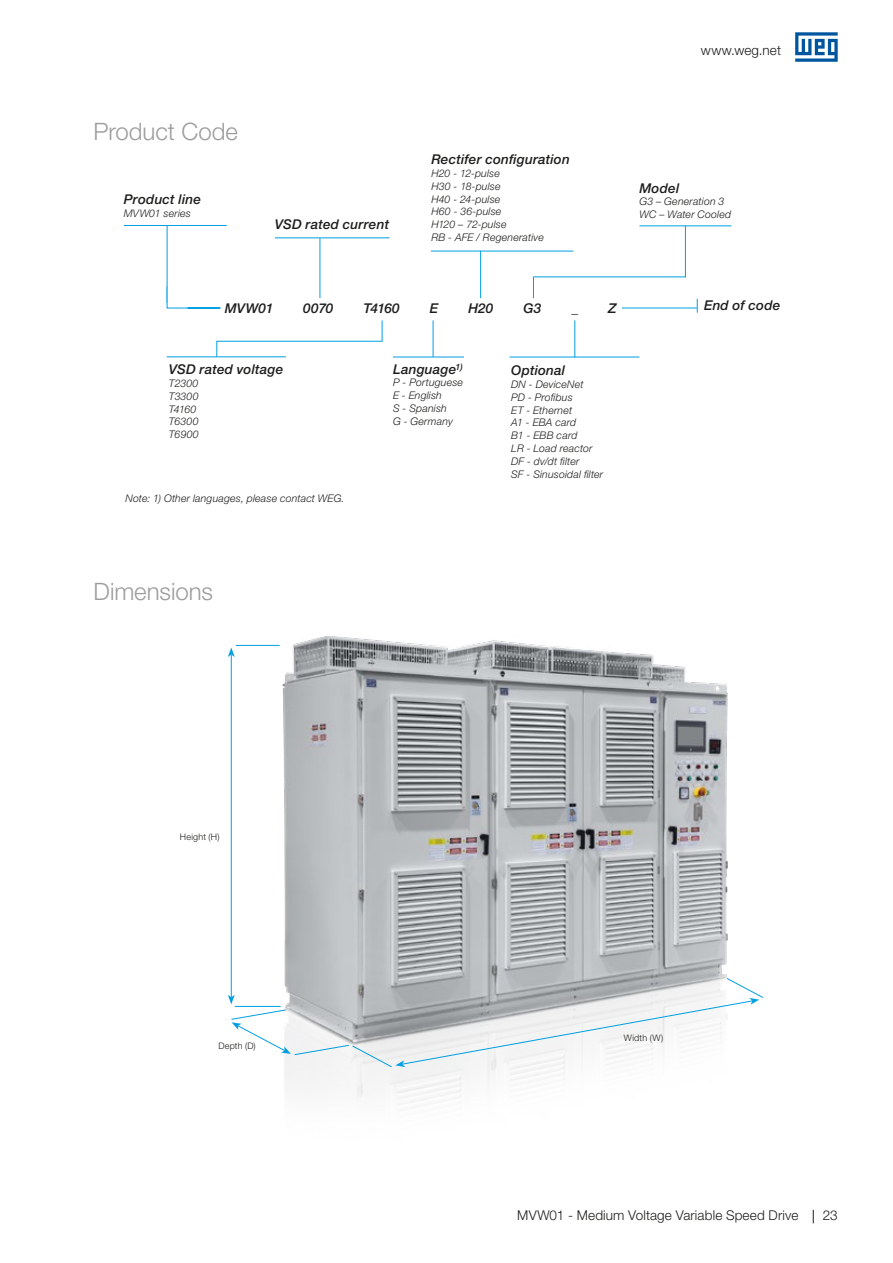
<style>
.page{position:relative;width:893px;height:1263px;background:#fff}
.page>*{position:absolute;margin:0;border:0;box-sizing:border-box;transform-origin:0 0}
.t1{font:300 24px "Helvetica Neue LT Pro";letter-spacing:-.005em;color:#9d9d9d}
.t2{font:italic 500 13.5px "Helvetica Neue LT Pro";letter-spacing:.01em;color:#1d1d1b}
.t3{font:300 13.5px "Helvetica Neue LT Pro";letter-spacing:.01em;color:#1d1d1b}
.t4{font:italic 300 10.5px/12.8px "Helvetica Neue LT Pro";letter-spacing:.015em;color:#1d1d1b}
.t5{font:300 9px "Helvetica Neue LT Pro";letter-spacing:.025em;color:#1d1d1b}
</style>
<div class="page">
<svg style="left:795px;top:32px;width:43px;height:30px"></svg>
<svg style="left:813px;top:1210px;width:1px;height:13px"></svg>
<hr style="left:480px;top:251px;width:1px;height:47px;background:#009fe3">
<hr style="left:685px;top:226px;width:1px;height:51px;background:#009fe3">
<hr style="left:622px;top:308px;width:75px;height:1px;background:#009fe3">
<hr style="left:167px;top:226px;width:1px;height:77px;background:#009fe3">
<hr style="left:320px;top:238px;width:1px;height:60px;background:#009fe3">
<hr style="left:433px;top:320px;width:1px;height:37px;background:#009fe3">
<hr style="left:124px;top:225px;width:103px;height:1px;background:#009fe3">
<hr style="left:393px;top:357px;width:71px;height:1px;background:#009fe3">
<hr style="left:510px;top:357px;width:129px;height:1px;background:#009fe3">
<hr style="left:431px;top:251px;width:142px;height:1px;background:#009fe3">
<hr style="left:275px;top:237px;width:115px;height:1px;background:#009fe3">
<hr style="left:639px;top:225px;width:92px;height:1px;background:#009fe3">
<svg style="left:697px;top:299px;width:1px;height:14px"></svg>
<svg style="left:166px;top:286px;width:55px;height:23px"></svg>
<svg style="left:216px;top:320px;width:167px;height:38px"></svg>
<svg style="left:533px;top:277px;width:1px;height:21px"></svg>
<hr style="left:574px;top:320px;width:1px;height:37px;background:#009fe3">
<hr style="left:533px;top:276px;width:153px;height:1px;background:#009fe3">
<hr style="left:167px;top:356px;width:119px;height:1px;background:#009fe3">
<img style="left:282px;top:636px;width:446px;height:469px">
<hr style="left:231px;top:655px;width:1px;height:342px;background:#009fe3">
<svg style="left:228px;top:647px;width:7px;height:10px"></svg>
<hr style="left:236px;top:645px;width:44px;height:1px;background:#009fe3">
<svg style="left:228px;top:977px;width:536px;height:91px"></svg>
<h1 class="t1" style="left:94px;top:117px;width:146px">Product Code</h1>
<p class="t2" style="left:124px;top:191px;width:79px">Product line</p>
<p class="t4" style="left:124px;top:207px;width:69px">MVW01 series</p>
<p class="t2" style="left:275px;top:216px;width:116px">VSD rated current</p>
<p class="t2" style="left:431px;top:151px;width:140px">Rectifer configuration</p>
<p class="t4" style="left:431px;top:167px;width:114px">H20 - 12-pulse<br>H30 - 18-pulse<br>H40 - 24-pulse<br>H60 - 36-pulse<br>H120 – 72-pulse<br>RB - AFE / Regenerative</p>
<p class="t2" style="left:225px;top:300px;width:50px">MVW01</p>
<p class="t2" style="left:303px;top:300px;width:32px">0070</p>
<p class="t2" style="left:363px;top:300px;width:38px">T4160</p>
<p class="t2" style="left:430px;top:300px;width:10px">E</p>
<p class="t2" style="left:468px;top:300px;width:27px">H20</p>
<p class="t2" style="left:523px;top:300px;width:19px">G3</p>
<p class="t2" style="left:571px;top:300px;width:8px">_</p>
<p class="t3" style="left:701px;top:42px;width:82px">www.weg.net</p>
<p class="t2" style="left:639px;top:180px;width:41px">Model</p>
<p class="t4" style="left:639px;top:195px;width:93px">G3 – Generation 3<br>WC – Water Cooled</p>
<p class="t2" style="left:608px;top:300px;width:10px">Z</p>
<p class="t2" style="left:704px;top:297px;width:78px">End of code</p>
<p class="t2" style="left:169px;top:361px;width:116px">VSD rated voltage</p>
<p class="t4" style="left:169px;top:377px;width:31px">T2300<br>T3300<br>T4160<br>T6300<br>T6900</p>
<p class="t4" style="left:125px;top:491px;width:221px">Note: 1) Other languages, please contact WEG.</p>
<h1 class="t1" style="left:94px;top:577px;width:121px">Dimensions</h1>
<p class="t2" style="left:393px;top:361px;width:71px">Language<sup>1)</sup></p>
<p class="t4" style="left:393px;top:376px;width:72px">P - Portuguese<br>E - English<br>S - Spanish<br>G - Germany</p>
<p class="t2" style="left:511px;top:362px;width:55px">Optional</p>
<p class="t4" style="left:511px;top:378px;width:93px">DN - DeviceNet<br>PD - Profibus<br>ET - Ethernet<br>A1 - EBA card<br>B1 - EBB card<br>LR - Load reactor<br>DF - dv/dt filter<br>SF - Sinusoidal filter</p>
<p class="t5" style="left:180px;top:831px;width:41px">Height (H)</p>
<p class="t5" style="left:218px;top:1040px;width:39px">Depth (D)</p>
<p class="t5" style="left:624px;top:1032px;width:41px">Width (W)</p>
<p class="t3" style="left:517px;top:1207px;width:283px">MVW01 - Medium Voltage Variable Speed Drive</p>
<p class="t3" style="left:823px;top:1207px;width:16px">23</p>
</div>
